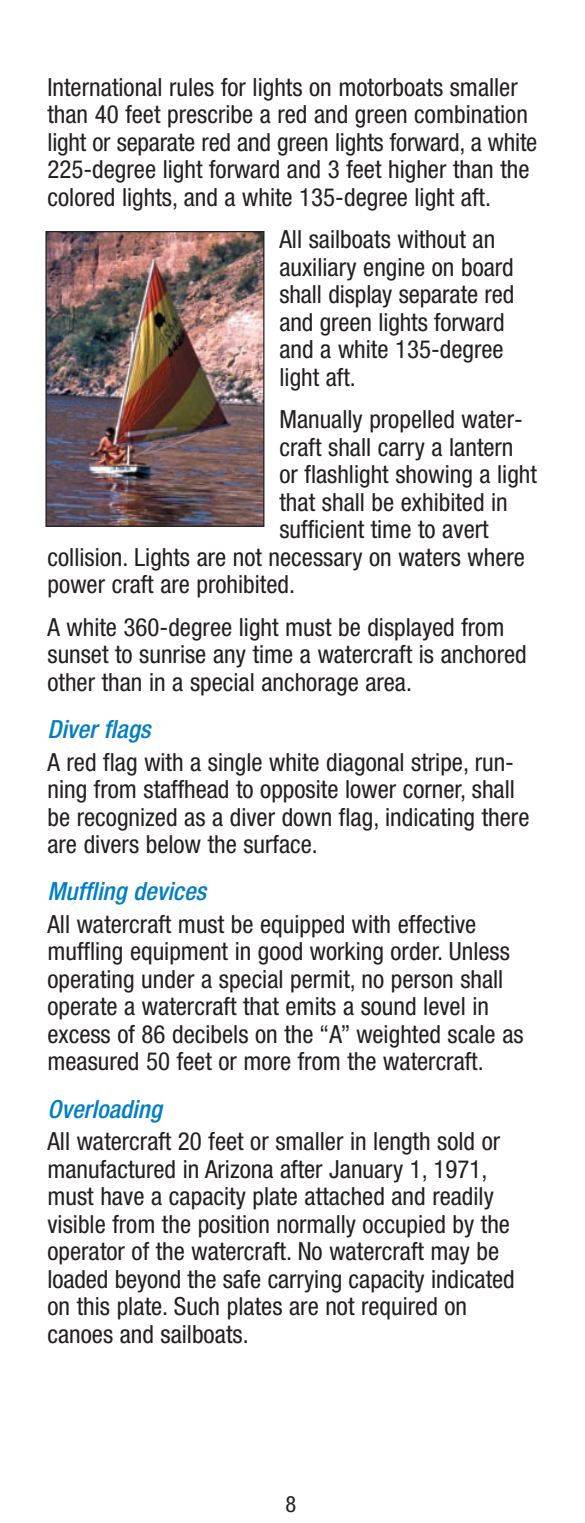
<style>
.page{position:relative;width:585px;height:1523px;background:#fff}
.page>*{position:absolute;margin:0;border:0;box-sizing:border-box;transform-origin:0 0}
.t1{font:condensed 25px/27.5px "Helvetica Neue";color:#231f20}
.t2{font:italic 500 condensed 25px "Helvetica Neue";color:#007ec5}
.t3{font:condensed 22.5px "Helvetica Neue";color:#231f20}
</style>
<div class="page">
<img style="left:45px;top:231px;width:220px;height:296px">
<p class="t1" style="left:48px;top:73px;width:491px">International rules for lights on motorboats smaller than 40 feet prescribe a red and green combination light or separate red and green lights forward, a white 225-degree light forward and 3 feet higher than the colored lights, and a white 135-degree light aft.</p>
<p class="t1" style="left:279px;top:225px;width:236px">All sailboats without an auxiliary engine on board shall display separate red and green lights forward and a white 135-degree light aft.</p>
<p class="t1" style="left:279px;top:405px;width:245px">Manually propelled water-</p>
<p class="t1" style="left:279px;top:433px;width:236px">craft shall carry a lantern</p>
<p class="t1" style="left:279px;top:460px;width:259px">or flashlight showing a light</p>
<p class="t1" style="left:279px;top:488px;width:230px">that shall be exhibited in</p>
<p class="t1" style="left:279px;top:515px;width:211px">sufficient time to avert</p>
<p class="t1" style="left:48px;top:543px;width:479px">collision. Lights are not necessary on waters where</p>
<p class="t1" style="left:48px;top:570px;width:249px">power craft are prohibited.</p>
<p class="t1" style="left:48px;top:613px;width:481px">A white 360-degree light must be displayed from sunset to sunrise any time a watercraft is anchored other than in a special anchorage area.</p>
<p class="t2" style="left:48px;top:714px;width:111px">Diverflags</p>
<p class="t1" style="left:48px;top:748px;width:483px">A red flag with a single white diagonal stripe, run&shy;ning from staffhead to opposite lower corner, shall be recognized as a diver down flag, indicating there are divers below the surface.</p>
<p class="t2" style="left:48px;top:876px;width:167px">Muffling devices</p>
<p class="t1" style="left:48px;top:910px;width:478px">All watercraft must be equipped with effective muffling equipment in good working order. Unless operating under a special permit, no person shall operate a watercraft that emits a sound level in excess of 86 decibels on the “A” weighted scale as measured 50 feet or more from the watercraft.</p>
<p class="t2" style="left:48px;top:1094px;width:122px">Overloading</p>
<p class="t1" style="left:48px;top:1127px;width:469px">All watercraft 20 feet or smaller in length sold or manufactured in Arizona after January 1, 1971, must have a capacity plate attached and readily visible from the position normally occupied by the operator of the watercraft. No watercraft may be loaded beyond the safe carrying capacity indicated on this plate. Such plates are not required on canoes and sailboats.</p>
<p class="t3" style="left:286px;top:1491px;width:12px">8</p>
</div>
